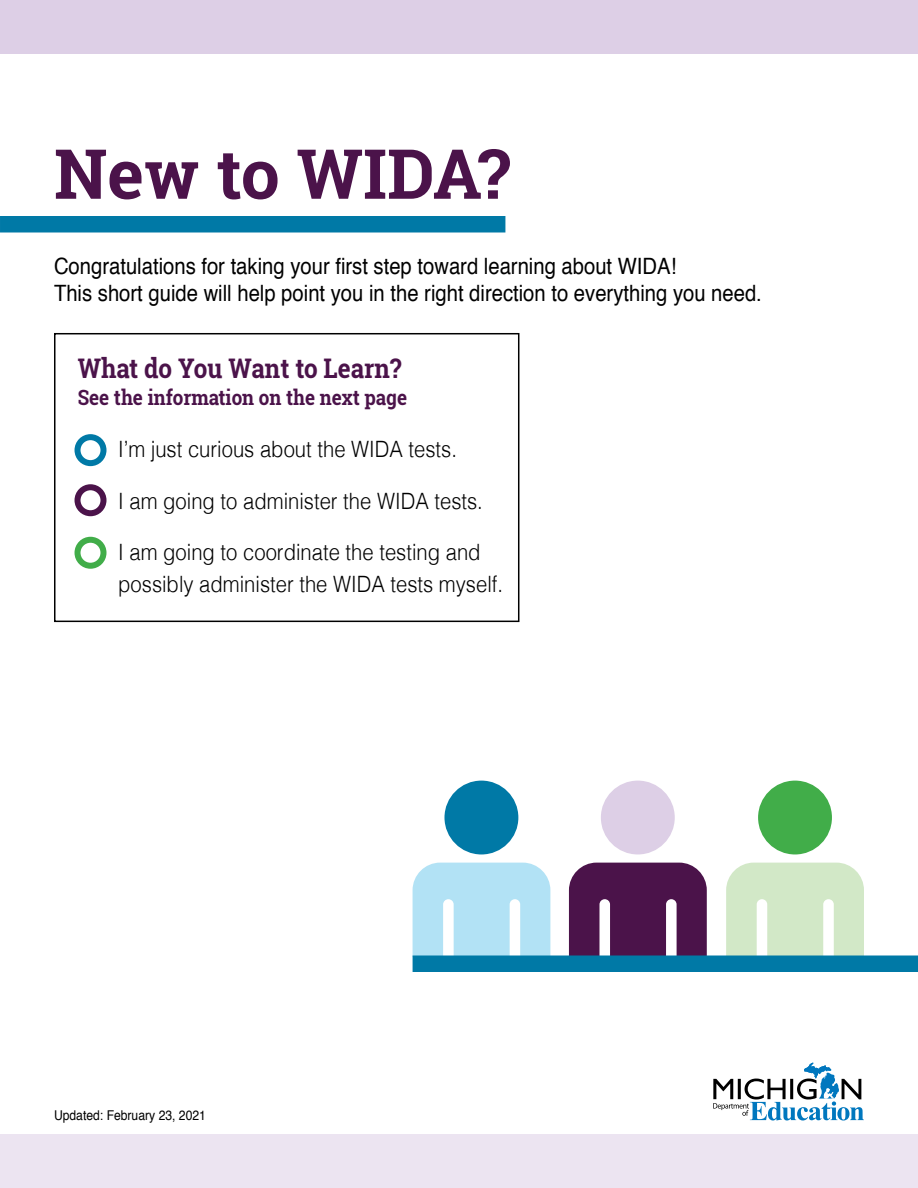
<style>
.page{position:relative;width:918px;height:1188px;background:#fff}
.page>*{position:absolute;margin:0;border:0;box-sizing:border-box;transform-origin:0 0}
.t1{font:700 69px "Roboto Slab";color:#4b134a}
.Subhead-1{font:700 27px "Roboto Slab";color:#4b134a;scale:.9 1}
.Bullet_pg1{font:300 22.5px/31.5px "Helvetica";color:#000;scale:.9 1}
.text1{font:22.5px/27px "Helvetica";color:#000;scale:.9 1}
.Subhead-1-2{font:700 21px "Roboto Slab";color:#4b134a;scale:.9 1}
.text1-2{font:13.5px "Helvetica";color:#000;scale:.9 1}
</style>
<div class="page">
<div style="left:0;top:0;width:918px;height:54px;background:#ddcfe6"></div>
<div style="left:0;top:1134px;width:918px;height:54px;background:#ece4f1"></div>
<div style="left:0;top:216px;width:505px;height:16px;background:#0079a6"></div>
<div style="left:601px;top:781px;width:74px;height:73px;background:#ddcfe6;border-radius:50%"></div>
<svg style="left:569px;top:863px;width:138px;height:93px;background:#5e2d5e"></svg>
<div style="left:758px;top:781px;width:74px;height:73px;background:#41ad49;border-radius:50%"></div>
<svg style="left:726px;top:863px;width:138px;height:93px;background:#d5e9cc"></svg>
<div style="left:444px;top:781px;width:74px;height:73px;background:#0079a6;border-radius:50%"></div>
<svg style="left:413px;top:863px;width:137px;height:93px;background:#b9e4f5"></svg>
<div style="left:413px;top:956px;width:505px;height:16px;background:#0079a6"></div>
<div style="left:54px;top:333px;width:465px;height:289px;border:2px solid #000"></div>
<svg style="left:713px;top:1063px;width:151px;height:57px"></svg>
<div style="left:75px;top:434px;width:31px;height:32px;border:6px solid #0079a6;border-radius:50%"></div>
<div style="left:75px;top:484px;width:31px;height:32px;border:6px solid #4b134a;border-radius:50%"></div>
<div style="left:75px;top:537px;width:31px;height:32px;border:6px solid #41ad49;border-radius:50%"></div>
<h1 class="t1" style="left:54px;top:126px;width:458px">New to WIDA?</h1>
<p class="text1" style="left:54px;top:254px;width:788px">Congratulations for taking your first step toward learning about WIDA!<br>This short guide will help point you in the right direction to everything you need.</p>
<p class="Subhead-1" style="left:78px;top:350px;width:361px">What do You Want to Learn?</p>
<p class="Subhead-1-2" style="left:78px;top:383px;width:368px">See the information on the next page</p>
<p class="Bullet_pg1" style="left:118px;top:432px;width:378px">I’m just curious about the WIDA tests.</p>
<p class="Bullet_pg1" style="left:118px;top:483px;width:407px">I am going to administer the WIDA tests.</p>
<p class="Bullet_pg1" style="left:118px;top:535px;width:429px">I am going to coordinate the testing and possibly administer the WIDA tests myself.</p>
<p class="text1-2" style="left:54px;top:1105px;width:170px">Updated: February 23, 2021</p>
</div>
